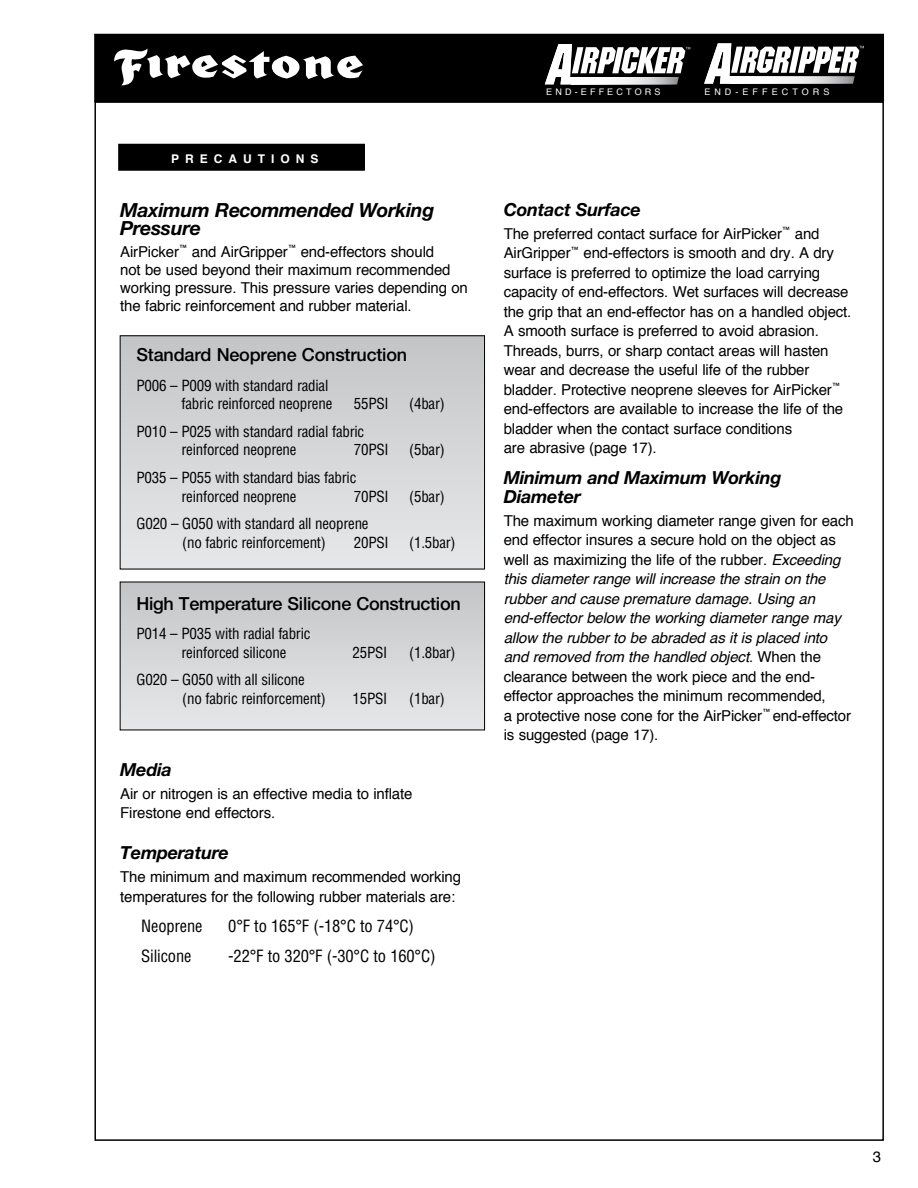
<style>
.page{position:relative;width:918px;height:1188px;background:#fff}
.page>*{position:absolute;margin:0;border:0;box-sizing:border-box;transform-origin:0 0}
.t1{font:italic 700 19.5px/18px "Helvetica Neue";letter-spacing:-.015em;color:#000}
.t2{font:500 18px "Helvetica Neue";letter-spacing:-.015em;color:#000}
.t3{font:italic 700 18px/19.5px "Helvetica Neue";letter-spacing:-.015em;color:#000}
.t4{font:condensed 16.5px "Helvetica";letter-spacing:-.01em;color:#000}
.t5{font:15px/19.5px "Helvetica";letter-spacing:-.01em;color:#000}
.t6{font:condensed 15px/18.8px "Helvetica";letter-spacing:-.015em;color:#000}
.t7{font:700 12px "Helvetica";color:#fff}
.t8{font:9px "Helvetica";letter-spacing:.35em;color:#fff}
.t9{font:9px "Helvetica";letter-spacing:.45em;color:#fff}
.s1{font-style:italic}
</style>
<div class="page">
<div style="left:120px;top:582px;width:365px;height:148px;background:linear-gradient(to bottom,#c3c5c7,#e7e8e8)"></div>
<div style="left:120px;top:336px;width:365px;height:233px;background:linear-gradient(to bottom,#c3c5c7,#e7e8e9)"></div>
<div style="left:120px;top:335px;width:365px;height:234px;border:1px solid #000"></div>
<div style="left:95px;top:34px;width:789px;height:68px;background:#000"></div>
<div style="left:119px;top:144px;width:245px;height:26px;background:#000"></div>
<div style="left:118px;top:144px;width:247px;height:27px;border:2px solid #000"></div>
<svg style="left:114px;top:48px;width:249px;height:37px"></svg>
<svg style="left:545px;top:44px;width:145px;height:40px"></svg>
<svg style="left:704px;top:43px;width:160px;height:41px"></svg>
<p class="t7" style="left:171px;top:149px;width:15px">PRECAUTIONS</p>
<h1 class="t1" style="left:120px;top:201px;width:316px">Maximum Recommended Working<br>Pressure</h1>
<p class="t5" style="left:120px;top:243px;width:349px;line-height:18px">AirPicker<sup>™</sup> and AirGripper<sup>™</sup> end-effectors should<br>not be used beyond their maximum recommended working pressure. This pressure varies depending on the fabric reinforcement and rubber material.</p>
<p class="t2" style="left:136px;top:344px;width:272px">Standard Neoprene Construction</p>
<p class="t6" style="left:136px;top:375px;width:197px;text-align:right">P006 – P009 with standard radial fabric reinforced neoprene</p>
<p class="t6" style="left:354px;top:394px;width:36px">55PSI</p>
<p class="t6" style="left:409px;top:394px;width:37px">(4bar)</p>
<p class="t6" style="left:181px;top:422px;width:184px;text-indent:-45px">P010 – P025 with standard radial fabric reinforced neoprene</p>
<p class="t6" style="left:354px;top:440px;width:36px">70PSI</p>
<p class="t6" style="left:409px;top:440px;width:37px">(5bar)</p>
<p class="t6" style="left:181px;top:468px;width:176px;text-indent:-45px">P035 – P055 with standard bias fabric reinforced neoprene</p>
<p class="t6" style="left:354px;top:486px;width:36px">70PSI</p>
<p class="t6" style="left:409px;top:486px;width:37px">(5bar)</p>
<p class="t6" style="left:136px;top:514px;width:234px;text-align:center">G020 – G050 with standard all neoprene (no fabric reinforcement)</p>
<p class="t6" style="left:354px;top:533px;width:36px">20PSI</p>
<p class="t6" style="left:409px;top:533px;width:48px">(1.5bar)</p>
<p class="t2" style="left:136px;top:593px;width:326px">High Temperature Silicone Construction</p>
<p class="t6" style="left:181px;top:624px;width:131px;text-indent:-45px">P014 – P035 with radial fabric reinforced silicone</p>
<p class="t6" style="left:352px;top:643px;width:36px">25PSI</p>
<p class="t6" style="left:409px;top:643px;width:48px">(1.8bar)</p>
<p class="t6" style="left:182px;top:670px;width:145px;text-indent:-46px">G020 – G050 with all silicone (no fabric reinforcement)</p>
<p class="t6" style="left:352px;top:689px;width:36px">15PSI</p>
<p class="t6" style="left:409px;top:689px;width:37px">(1bar)</p>
<p class="t3" style="left:120px;top:760px;width:53px">Media</p>
<p class="t5" style="left:120px;top:784px;width:294px">Air or nitrogen is an effective media to inflate<br>Firestone end effectors.</p>
<p class="t3" style="left:120px;top:843px;width:110px">Temperature</p>
<p class="t5" style="left:120px;top:868px;width:342px">The minimum and maximum recommended working temperatures for the following rubber materials are:</p>
<p class="t4" style="left:141px;top:916px;width:63px">Neoprene</p>
<p class="t4" style="left:228px;top:916px;width:187px">0°F to 165°F (-18°C to 74°C)</p>
<p class="t4" style="left:141px;top:946px;width:52px">Silicone</p>
<p class="t4" style="left:228px;top:946px;width:209px">-22°F to 320°F (-30°C to 160°C)</p>
<p class="t8" style="left:546px;top:85px;width:116px">END-EFFECTORS</p>
<p class="t9" style="left:704px;top:85px;width:127px">END-EFFECTORS</p>
<p class="t3" style="left:504px;top:200px;width:139px">Contact Surface</p>
<p class="t5" style="left:504px;top:224px;width:349px">The preferred contact surface for AirPicker<sup>™</sup> and AirGripper<sup>™</sup> end-effectors is smooth and dry. A dry surface is preferred to optimize the load carrying capacity of end-effectors. Wet surfaces will decrease the grip that an end-effector has on a handled object.<br>A smooth surface is preferred to avoid abrasion.<br>Threads, burrs, or sharp contact areas will hasten wear and decrease the useful life of the rubber bladder. Protective neoprene sleeves for AirPicker<sup>™ </sup>end-effectors are available to increase the life of the bladder when the contact surface conditions<br>are abrasive (page 17).</p>
<p class="t3" style="left:504px;top:467px;width:279px">Minimum and Maximum Working<br>Diameter</p>
<p class="t5" style="left:504px;top:511px;width:352px">The maximum working diameter range given for each end effector insures a secure hold on the object as well as maximizing the life of the rubber. <span class="s1">Exceeding this diameter range will increase the strain on the rubber and cause premature damage. Using an end-effector below the working diameter range may allow the rubber to be abraded as it is placed into and removed from the handled object</span>. When the clearance between the work piece and the end&shy;effector approaches the minimum recommended,<br>a protective nose cone for the AirPicker<sup>™</sup> end-effector is suggested (page 17).</p>
<p class="t5" style="left:873px;top:1147px;width:10px">3</p>
</div>
